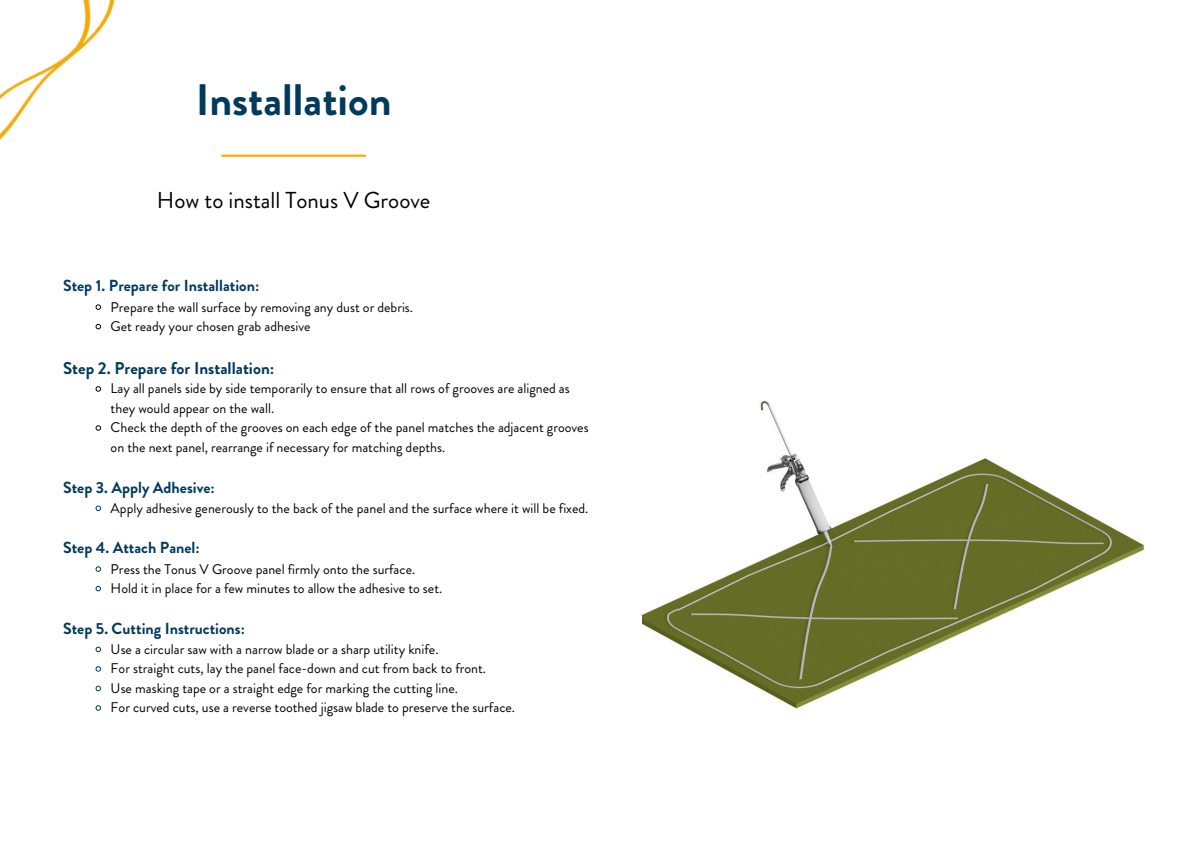
<style>
.page{position:relative;width:1191px;height:843px;background:#fff}
.page>*{position:absolute;margin:0;border:0;box-sizing:border-box;transform-origin:0 0}
.t1{font:700 44px "Brandon Grotesque";color:#003a5d}
.t2{font:23px "Brandon Grotesque";color:#000}
.t3{font:700 17px "Brandon Grotesque";color:#003a5d}
.t4{font:700 16px "Brandon Grotesque";color:#003a5d}
.t5{font:14px/19.5px "Brandon Grotesque";color:#000}
</style>
<div class="page">
<hr style="left:221px;top:154px;width:145px;height:3px;background:#f8ae00">
<img style="left:0;top:0;width:115px;height:140px">
<svg style="left:95px;top:304px;width:6px;height:6px"></svg>
<svg style="left:95px;top:323px;width:6px;height:7px"></svg>
<svg style="left:95px;top:386px;width:6px;height:6px"></svg>
<svg style="left:95px;top:425px;width:6px;height:6px"></svg>
<svg style="left:95px;top:505px;width:6px;height:6px"></svg>
<svg style="left:95px;top:566px;width:6px;height:6px"></svg>
<svg style="left:95px;top:585px;width:6px;height:6px"></svg>
<svg style="left:95px;top:646px;width:6px;height:6px"></svg>
<svg style="left:95px;top:666px;width:6px;height:6px"></svg>
<svg style="left:95px;top:685px;width:6px;height:6px"></svg>
<svg style="left:95px;top:705px;width:6px;height:6px"></svg>
<img style="left:642px;top:400px;width:503px;height:309px">
<h1 class="t1" style="left:196px;top:69px;width:197px">Installation</h1>
<h2 class="t2" style="left:157px;top:184px;width:275px">How to install Tonus V Groove</h2>
<p class="t4" style="left:63px;top:274px;width:198px">Step 1. Prepare for Installation:</p>
<p class="t5" style="left:111px;top:297px;width:304px">Prepare the wall surface by removing any dust or debris.<br>Get ready your chosen grab adhesive</p>
<p class="t3" style="left:63px;top:356px;width:213px">Step 2. Prepare for Installation:</p>
<p class="t5" style="left:111px;top:379px;width:479px">Lay all panels side by side temporarily to ensure that all rows of grooves are aligned as they would appear on the wall.<br>Check the depth of the grooves on each edge of the panel matches the adjacent grooves on the next panel, rearrange if necessary for matching depths.</p>
<p class="t4" style="left:63px;top:475px;width:153px">Step 3. Apply Adhesive:</p>
<p class="t5" style="left:111px;top:498px;width:479px">Apply adhesive generously to the back of the panel and the surface where it will be fixed.</p>
<p class="t4" style="left:63px;top:536px;width:138px">Step 4. Attach Panel:</p>
<p class="t5" style="left:111px;top:559px;width:333px">Press the Tonus V Groove panel firmly onto the surface.<br>Hold it in place for a few minutes to allow the adhesive to set.</p>
<p class="t4" style="left:63px;top:616px;width:183px">Step 5. Cutting Instructions:</p>
<p class="t5" style="left:111px;top:639px;width:406px">Use a circular saw with a narrow blade or a sharp utility knife.<br>For straight cuts, lay the panel face-down and cut from back to front.<br>Use masking tape or a straight edge for marking the cutting line.<br>For curved cuts, use a reverse toothed jigsaw blade to preserve the surface.</p>
</div>
